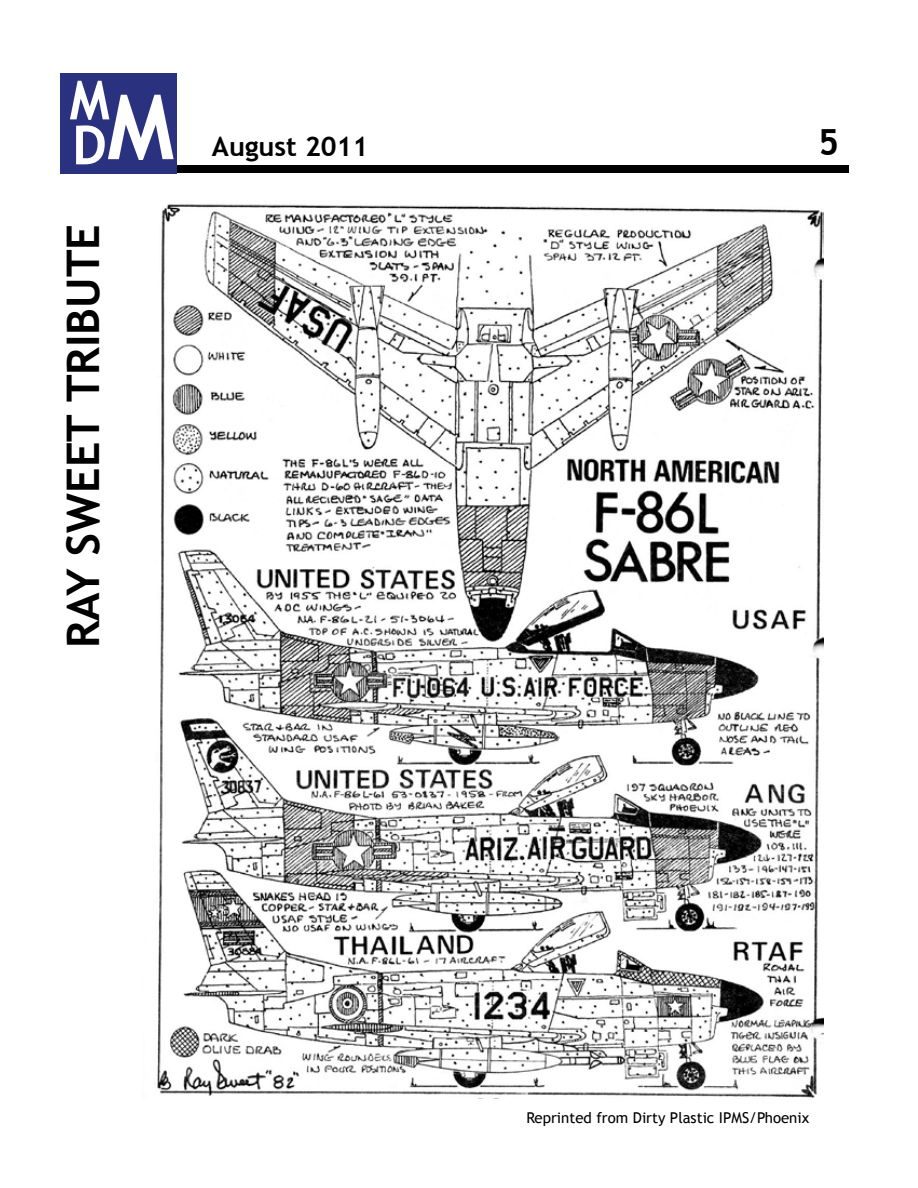
<style>
.page{position:relative;width:918px;height:1188px;background:#fff}
.page>*{position:absolute;margin:0;border:0;box-sizing:border-box;transform-origin:0 0}
.t1{font:700 54px/45px "Trebuchet MS";color:#fff}
.t2{font:700 45px "Trebuchet MS";color:#000}
.t3{font:700 36px "Trebuchet MS";color:#000}
.t4{font:700 27px "Trebuchet MS";color:#000}
.t5{font:15px "Trebuchet MS";color:#000}
.s1{font-size:90px}
</style>
<div class="page">
<div style="left:61px;top:74px;width:116px;height:100px;background:#2a3280"></div>
<div style="left:177px;top:165px;width:672px;height:8px;background:#000"></div>
<img style="left:157px;top:204px;width:667px;height:894px">
<h1 class="t1" style="left:69px;top:78px;width:106px">M<br>D<span class="s1">M</span></h1>
<h2 class="t2" style="left:55px;top:648px;width:425px;rotate:-90deg">RAY SWEET TRIBUTE</h2>
<h3 class="t4" style="left:212px;top:129px;width:158px">August 2011</h3>
<h3 class="t3" style="left:818px;top:120px;width:23px">5</h3>
<p class="t5" style="left:526px;top:1109px;width:284px">Reprinted from Dirty Plastic IPMS/Phoenix</p>
</div>
